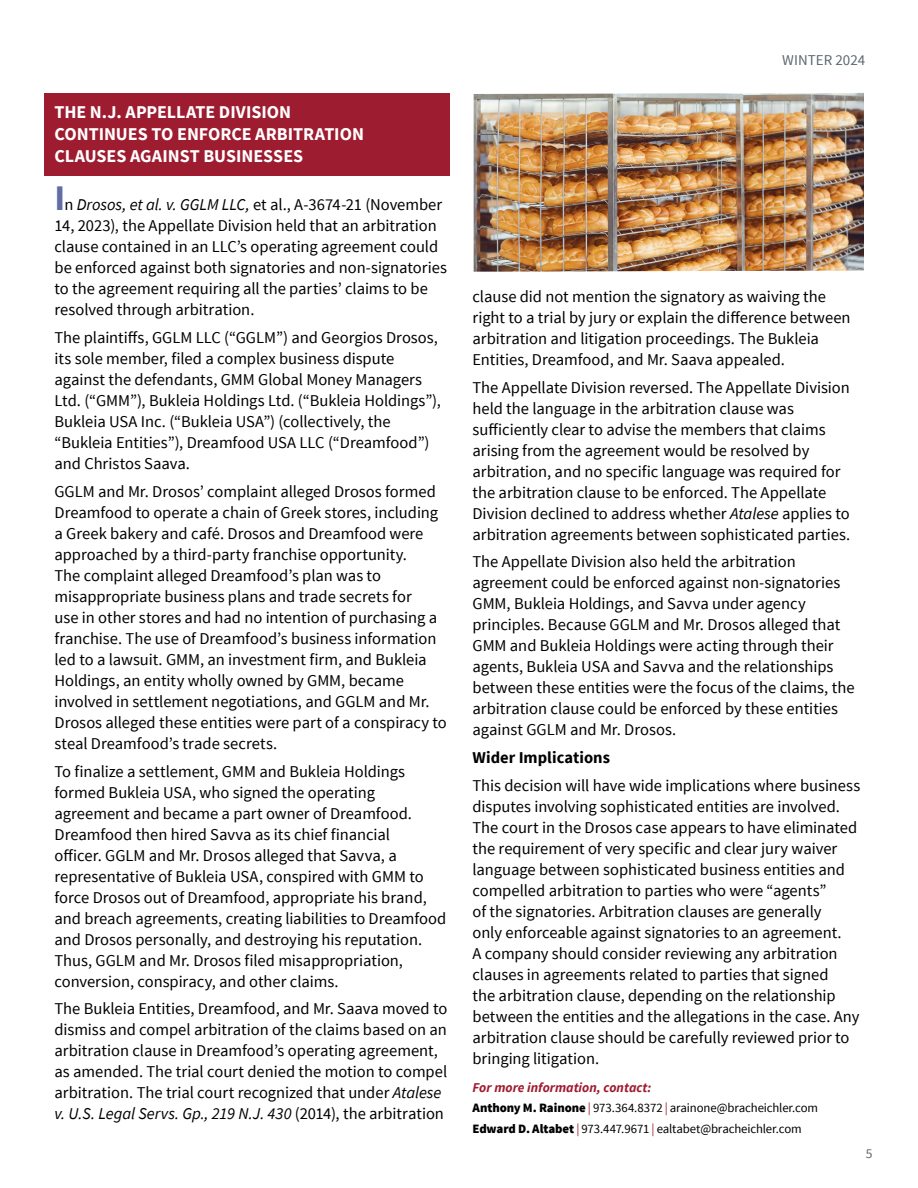
<style>
.page{position:relative;width:918px;height:1188px;background:#fff}
.page>*{position:absolute;margin:0;border:0;box-sizing:border-box;transform-origin:0 0}
.t1{font:700 18px/21.6px "Source Sans Pro";color:#fff}
.t2{font:16.5px/21px "Source Sans Pro";color:#000}
.t3{font:700 16.5px "Source Sans Pro";color:#000}
.t4{font:15px "Source Sans Pro";color:#5b6870}
.t5{font:italic 700 13.5px "Source Sans Pro";color:#9e1c30}
.t6{font:13.5px "Source Sans Pro";color:#5b6870}
.t7{font:12.75px/21px "Source Sans Pro";letter-spacing:-.01em;color:#000}
.s1{font-weight:700;font-size:36px;color:#616da7}
.s2{font-style:italic}
.s3{font-weight:900}
.s4{color:#9e1c30}
</style>
<div class="page">
<div style="left:44px;top:93px;width:406px;height:83px;background:#9e1c30"></div>
<img style="left:474px;top:93px;width:390px;height:179px">
<p class="t1" style="left:54px;top:101px;width:311px">THE N.J. APPELLATE DIVISION<br>CONTINUES TO ENFORCE ARBITRATION<br>CLAUSES AGAINST BUSINESSES</p>
<p class="t2" style="left:54px;top:195px;width:394px"><span class="s1">I</span>n <span class="s2">Drosos, et al. v. GGLM LLC,</span> et al., A-3674-21 (November 14, 2023), the Appellate Division held that an arbitration clause contained in an LLC’s operating agreement could be enforced against both signatories and non-signatories to the agreement requiring all the parties’ claims to be resolved through arbitration.</p>
<p class="t2" style="left:54px;top:327px;width:388px">The plaintiffs, GGLM LLC (“GGLM”) and Georgios Drosos, its sole member, filed a complex business dispute against the defendants, GMM Global Money Managers Ltd. (“GMM”), Bukleia Holdings Ltd. (“Bukleia Holdings”), Bukleia USA Inc. (“Bukleia USA”) (collectively, the “Bukleia Entities”), Dreamfood USA LLC (“Dreamfood”) and Christos Saava.</p>
<p class="t2" style="left:54px;top:481px;width:394px">GGLM and Mr. Drosos’ complaint alleged Drosos formed Dreamfood to operate a chain of Greek stores, including a Greek bakery and café. Drosos and Dreamfood were approached by a third-party franchise opportunity.<br>The complaint alleged Dreamfood’s plan was to misappropriate business plans and trade secrets for<br>use in other stores and had no intention of purchasing a franchise. The use of Dreamfood’s business information led to a lawsuit. GMM, an investment firm, and Bukleia Holdings, an entity wholly owned by GMM, became involved in settlement negotiations, and GGLM and Mr.<br>Drosos alleged these entities were part of a conspiracy to steal Dreamfood’s trade secrets.</p>
<p class="t2" style="left:54px;top:761px;width:394px">To finalize a settlement, GMM and Bukleia Holdings formed Bukleia USA, who signed the operating agreement and became a part owner of Dreamfood.<br>Dreamfood then hired Savva as its chief financial<br>officer. GGLM and Mr. Drosos alleged that Savva, a representative of Bukleia USA, conspired with GMM to force Drosos out of Dreamfood, appropriate his brand, and breach agreements, creating liabilities to Dreamfood and Drosos personally, and destroying his reputation.<br>Thus, GGLM and Mr. Drosos filed misappropriation, conversion, conspiracy, and other claims.</p>
<p class="t2" style="left:54px;top:999px;width:394px">The Bukleia Entities, Dreamfood, and Mr. Saava moved to dismiss and compel arbitration of the claims based on an arbitration clause in Dreamfood’s operating agreement, as amended. The trial court denied the motion to compel arbitration. The trial court recognized that under <span class="s2">Atalese v. U.S. Legal Servs. Gp., 219 N.J. 430</span> (2014), the arbitration</p>
<p class="t4" style="left:782px;top:51px;width:84px">WINTER 2024</p>
<p class="t2" style="left:472px;top:286px;width:380px">clause did not mention the signatory as waiving the right to a trial by jury or explain the difference between arbitration and litigation proceedings. The Bukleia Entities, Dreamfood, and Mr. Saava appealed.</p>
<p class="t2" style="left:472px;top:377px;width:379px">The Appellate Division reversed. The Appellate Division held the language in the arbitration clause was sufficiently clear to advise the members that claims arising from the agreement would be resolved by arbitration, and no specific language was required for the arbitration clause to be enforced. The Appellate Division declined to address whether <span class="s2">Atalese</span> applies to arbitration agreements between sophisticated parties.</p>
<p class="t2" style="left:472px;top:552px;width:384px">The Appellate Division also held the arbitration agreement could be enforced against non-signatories GMM, Bukleia Holdings, and Savva under agency principles. Because GGLM and Mr. Drosos alleged that GMM and Bukleia Holdings were acting through their agents, Bukleia USA and Savva and the relationships between these entities were the focus of the claims, the arbitration clause could be enforced by these entities against GGLM and Mr. Drosos.</p>
<p class="t3" style="left:472px;top:747px;width:139px">Wider Implications</p>
<p class="t2" style="left:472px;top:775px;width:389px">This decision will have wide implications where business disputes involving sophisticated entities are involved.<br>The court in the Drosos case appears to have eliminated the requirement of very specific and clear jury waiver language between sophisticated business entities and compelled arbitration to parties who were “agents”<br>of the signatories. Arbitration clauses are generally<br>only enforceable against signatories to an agreement.<br>A company should consider reviewing any arbitration clauses in agreements related to parties that signed<br>the arbitration clause, depending on the relationship between the entities and the allegations in the case. Any arbitration clause should be carefully reviewed prior to bringing litigation.</p>
<p class="t5" style="left:472px;top:1079px;width:180px">For more information, contact:</p>
<p class="t7" style="left:472px;top:1098px;width:347px"><span class="s3">Anthony M. Rainone</span> <span class="s4">|</span> 973.364.8372 <span class="s4">|</span> arainone@bracheichler.com<br><span class="s3">Edward D. Altabet</span> <span class="s4">|</span> 973.447.9671 <span class="s4">|</span> ealtabet@bracheichler.com</p>
<p class="t6" style="left:866px;top:1145px;width:8px">5</p>
</div>
